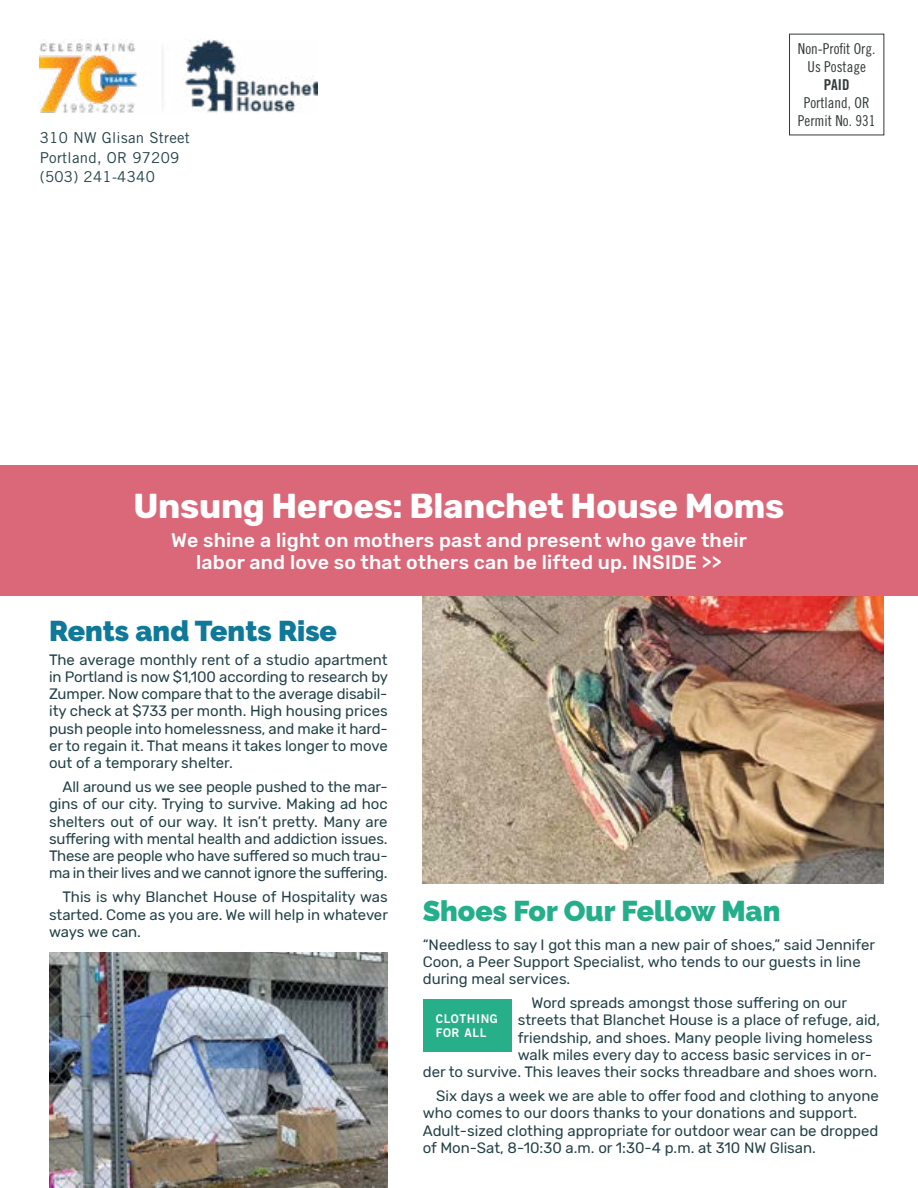
<style>
.page{position:relative;width:918px;height:1188px;background:#fff}
.page>*{position:absolute;margin:0;border:0;box-sizing:border-box;transform-origin:0 0}
.t1{font:700 34.5px "Rubik";letter-spacing:-.01em;color:#fff}
.t2{font:900 28.5px "Raleway";color:#24ae8a}
.t3{font:900 28.5px "Raleway";color:#107899}
.t4{font:500 19.5px/22.5px "Rubik";letter-spacing:.01em;color:#fff;text-align:center}
.t5{font:15px/17.2px "Rubik";color:#214046;text-align:justify}
.t6{font:15px/19.5px "Trade Gothic LT Std";letter-spacing:.02em;color:#214046}
.t7{font:15px/18px "Trade Gothic LT Std Cn 18";color:#343a3a;text-align:center}
.t8{font:15px "Trade Gothic LT Std Bd Cn 20";color:#343a3a}
.t9{font:12px/14.4px "Trade Gothic LT Std Bd 2";letter-spacing:.05em;color:#fff}
</style>
<div class="page">
<img style="left:423px;top:596px;width:461px;height:287px">
<div style="left:0;top:465px;width:918px;height:131px;background:#db6879"></div>
<img style="left:49px;top:953px;width:339px;height:235px">
<img style="left:40px;top:40px;width:278px;height:73px">
<div style="left:423px;top:999px;width:88px;height:52px;background:#27af8a"></div>
<p class="t6" style="left:40px;top:128px;width:152px">310 NW Glisan Street<br>Portland, OR 97209 (503) 241-4340</p>
<p class="t7" style="left:798px;top:39px;width:79px">Non-Profit Org.<br>Us Postage</p>
<p class="t8" style="left:824px;top:75px;width:27px">PAID</p>
<p class="t7" style="left:798px;top:93px;width:79px">Portland, OR<br>Permit No. 931</p>
<h1 class="t1" style="left:134px;top:486px;width:652px">Unsung Heroes: Blanchet House Moms</h1>
<h3 class="t4" style="left:171px;top:529px;width:577px">We shine a light on mothers past and present who gave their labor and love so that others can be lifted up. INSIDE &gt;&gt;</h3>
<h2 class="t3" style="left:49px;top:614px;width:289px">Rents and Tents Rise</h2>
<p class="t5" style="left:49px;top:651px;width:341px">The average monthly rent of a studio apartment in Portland is now $1,100 according to research by Zumper. Now compare that to the average disabil&shy;ity check at $733 per month. High housing prices push people into homelessness, and make it hard&shy;er to regain it. That means it takes longer to move out of a temporary shelter.</p>
<p class="t5" style="left:49px;top:779px;width:340px;text-indent:14px">All around us we see people pushed to the mar&shy;gins of our city. Trying to survive. Making ad hoc shelters out of our way. It isn’t pretty. Many are suffering with mental health and addiction issues.<br>These are people who have suffered so much trau&shy;ma in their lives and we cannot ignore the suffering.</p>
<p class="t5" style="left:49px;top:889px;width:340px;text-indent:14px">This is why Blanchet House of Hospitality was started. Come as you are. We will help in whatever ways we can.</p>
<h2 class="t2" style="left:423px;top:895px;width:359px">Shoes For Our Fellow Man</h2>
<p class="t5" style="left:423px;top:936px;width:454px;text-align:left">“Needless to say I got this man a new pair of shoes,” said Jennifer<br>Coon, a Peer Support Specialist, who tends to our guests in line during meal services.</p>
<p class="t5" style="left:531px;top:995px;width:317px">Word spreads amongst those suffering on our</p>
<p class="t5" style="left:518px;top:1012px;width:364px">streets that Blanchet House is a place of refuge, aid,</p>
<p class="t5" style="left:518px;top:1029px;width:356px">friendship, and shoes. Many people living homeless</p>
<p class="t5" style="left:518px;top:1046px;width:356px">walk miles every day to access basic services in or-</p>
<p class="t5" style="left:423px;top:1064px;width:456px">der to survive. This leaves their socks threadbare and shoes worn.</p>
<p class="t5" style="left:423px;top:1088px;width:458px;text-align:left;text-indent:14px">Six days a week we are able to offer food and clothing to anyone who comes to our doors thanks to your donations and support.<br>Adult-sized clothing appropriate for outdoor wear can be dropped of Mon-Sat, 8-10:30 a.m. or 1:30-4 p.m. at 310 NW Glisan.</p>
<p class="t9" style="left:436px;top:1011px;width:64px">CLOTHING<br>FOR ALL</p>
</div>
